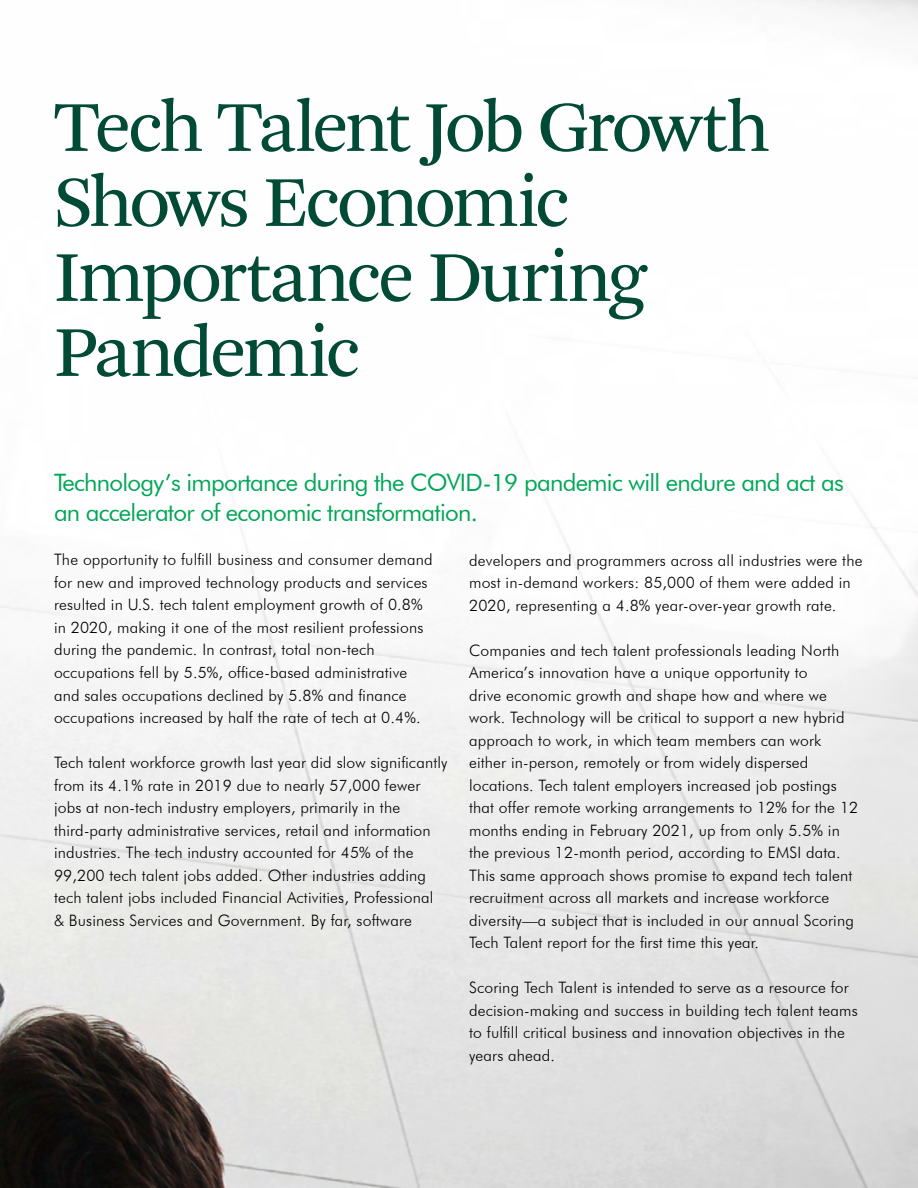
<style>
.page{position:relative;width:918px;height:1188px;background:#fff}
.page>*{position:absolute;margin:0;border:0;box-sizing:border-box;transform-origin:0 0}
.t1{font:75px/75px "Arnhem Pro Blond";letter-spacing:-.05em;color:#004a36}
.t2{font:24px/30px "Futura BT";letter-spacing:-.03em;color:#00a657}
.t3{font:300 15.75px/22.5px "Futura BT";letter-spacing:.01em;color:#000}
</style>
<div class="page">
<img style="left:0;top:0;width:918px;height:1188px">
<h1 class="t1" style="left:54px;top:90px;width:718px">Tech Talent Job Growth<br>Shows Economic<br>Importance During<br>Pandemic</h1>
<h2 class="t2" style="left:54px;top:467px;width:791px">Technology’s importance during the COVID-19 pandemic will endure and act as an accelerator of economic transformation.</h2>
<p class="t3" style="left:54px;top:548px;width:380px">The opportunity to fulfill business and consumer demand for new and improved technology products and services resulted in U.S. tech talent employment growth of 0.8% in 2020, making it one of the most resilient professions during the pandemic. In contrast, total non-tech occupations fell by 5.5%, office-based administrative and sales occupations declined by 5.8% and finance occupations increased by half the rate of tech at 0.4%.</p>
<p class="t3" style="left:54px;top:751px;width:395px">Tech talent workforce growth last year did slow significantly from its 4.1% rate in 2019 due to nearly 57,000 fewer jobs at non-tech industry employers, primarily in the third-party administrative services, retail and information industries. The tech industry accounted for 45% of the 99,200 tech talent jobs added. Other industries adding tech talent jobs included Financial Activities, Professional<br>&amp; Business Services and Government. By far, software</p>
<p class="t3" style="left:469px;top:549px;width:395px">developers and programmers across all industries were the most in-demand workers: 85,000 of them were added in<br>2020, representing a 4.8% year-over-year growth rate.</p>
<p class="t3" style="left:469px;top:639px;width:391px">Companies and tech talent professionals leading North America’s innovation have a unique opportunity to<br>drive economic growth and shape how and where we work. Technology will be critical to support a new hybrid approach to work, in which team members can work either in-person, remotely or from widely dispersed locations. Tech talent employers increased job postings that offer remote working arrangements to 12% for the 12 months ending in February 2021, up from only 5.5% in the previous 12-month period, according to EMSI data.<br>This same approach shows promise to expand tech talent recruitment across all markets and increase workforce diversity—a subject that is included in our annual Scoring Tech Talent report for the first time this year.</p>
<p class="t3" style="left:469px;top:976px;width:390px">Scoring Tech Talent is intended to serve as a resource for decision-making and success in building tech talent teams to fulfill critical business and innovation objectives in the years ahead.</p>
</div>
